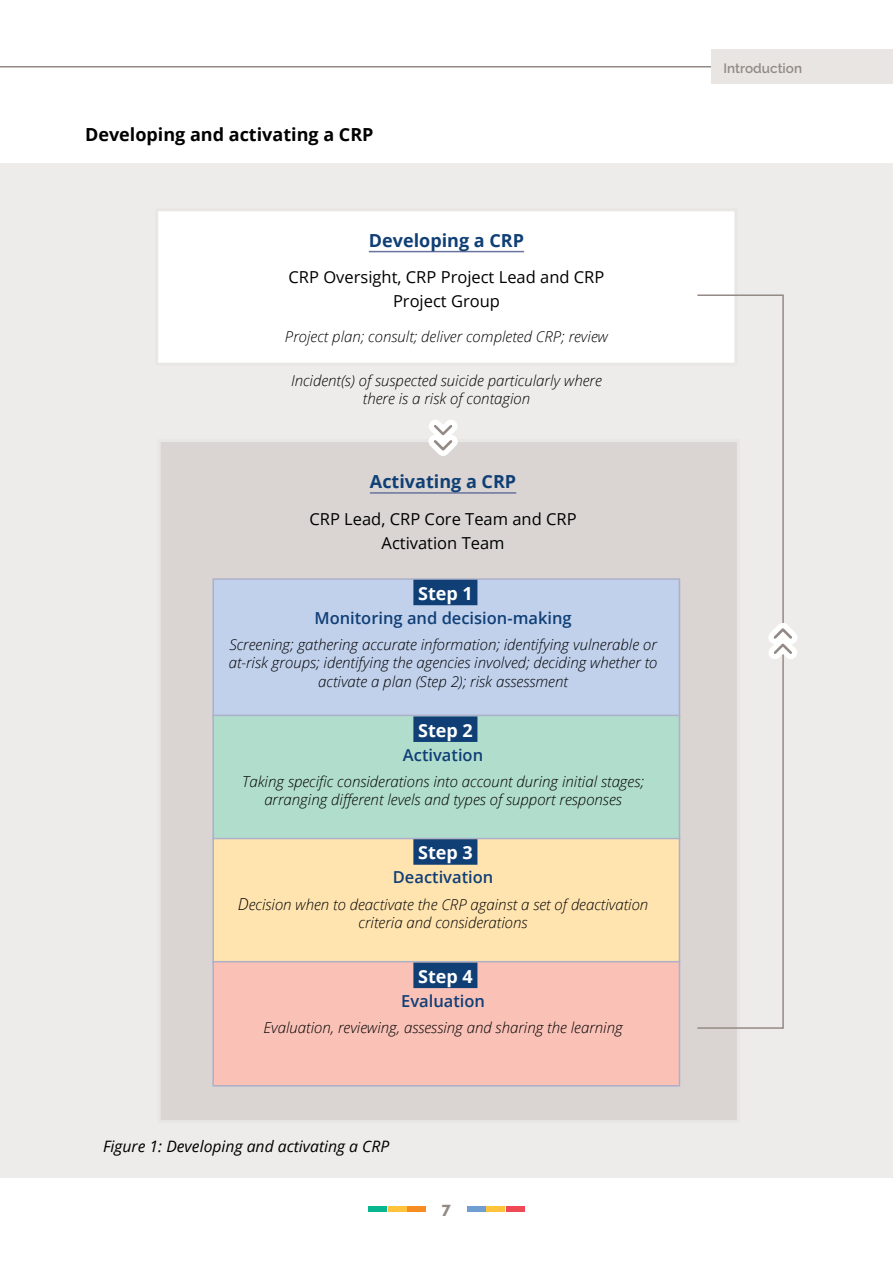
<style>
.page{position:relative;width:893px;height:1263px;background:#fff}
.page>*{position:absolute;margin:0;border:0;box-sizing:border-box;transform-origin:0 0}
.t1{font:700 18px "Open Sans";color:#103f76}
.t2{font:700 18px "Open Sans";color:#000}
.t3{font:700 18px "Open Sans";color:#fff}
.t4{font:16.5px/24px "Open Sans";color:#000;text-align:center}
.t5{font:600 16.5px "Open Sans";color:#103f76}
.t6{font:italic 15.75px "Open Sans";color:#000}
.t7{font:800 15.75px "Raleway";color:#948a85}
.t8{font:italic 300 15px/18px "Open Sans";color:#000;text-align:center}
.t9{font:600 13.5px "Raleway";color:#948a85}
.s1{font-size:16.5px}
</style>
<div class="page">
<div style="left:369px;top:1207px;width:18px;height:5px;background:#08b690"></div>
<div style="left:467px;top:1207px;width:18px;height:5px;background:#709ed3"></div>
<div style="left:388px;top:1207px;width:19px;height:5px;background:#ffc43b"></div>
<div style="left:486px;top:1207px;width:19px;height:5px;background:#ffc43b"></div>
<div style="left:408px;top:1207px;width:18px;height:5px;background:#f78d22"></div>
<div style="left:506px;top:1207px;width:18px;height:5px;background:#ef4956"></div>
<hr style="left:0;top:66px;width:730px;height:2px;background:#948a85">
<div style="left:711px;top:50px;width:182px;height:34px;background:#e8e5e3"></div>
<div style="left:0;top:164px;width:893px;height:1014px;background:#eeeceb"></div>
<div style="left:155px;top:208px;width:582px;height:158px;background:#fff;border:3px solid #e9e7e5"></div>
<div style="left:158px;top:439px;width:582px;height:684px;background:#dad5d3;border:3px solid #e9e7e5"></div>
<hr style="left:369px;top:251px;width:155px;height:1px;background:#68749d">
<div style="left:212px;top:578px;width:468px;height:139px;background:#c1d1ec;border:2px solid #acb0c8"></div>
<div style="left:212px;top:715px;width:468px;height:125px;background:#b1ddcd;border:2px solid #acb0c8"></div>
<div style="left:212px;top:838px;width:468px;height:125px;background:#ffe4b0;border:2px solid #acb0c8"></div>
<div style="left:212px;top:961px;width:468px;height:125px;background:#fac1b7;border:2px solid #acb0c8"></div>
<hr style="left:370px;top:492px;width:146px;height:2px;background:#68749d">
<div style="left:413px;top:580px;width:64px;height:25px;background:#103f76"></div>
<svg style="left:424px;top:420px;width:39px;height:36px"></svg>
<div style="left:413px;top:716px;width:64px;height:26px;background:#103f76"></div>
<div style="left:413px;top:839px;width:64px;height:26px;background:#103f76"></div>
<div style="left:413px;top:962px;width:64px;height:26px;background:#103f76"></div>
<div style="left:697px;top:294px;width:87px;height:735px;border:2px solid #948a85"></div>
<svg style="left:768px;top:619px;width:29px;height:44px"></svg>
<p class="t2" style="left:85px;top:122px;width:290px">Developing and activating a CRP</p>
<p class="t1" style="left:369px;top:227px;width:157px">Developing a CRP</p>
<p class="t4" style="left:289px;top:265px;width:317px">CRP Oversight, CRP Project Lead and CRP<br>Project Group</p>
<p class="t8" style="left:285px;top:327px;width:324px">Project plan; consult; deliver completed CRP; review</p>
<p class="t8" style="left:291px;top:371px;width:312px">Incident(s) of suspected suicide particularly where there is a risk of contagion</p>
<p class="t1" style="left:370px;top:469px;width:148px">Activating a CRP</p>
<p class="t4" style="left:309px;top:506px;width:269px">CRP Lead, CRP Core Team and CRP<br>Activation Team</p>
<p class="t3" style="left:418px;top:581px;width:56px">Step 1</p>
<p class="t5" style="left:314px;top:607px;width:259px">Monitoring and decision-making</p>
<p class="t8" style="left:229px;top:635px;width:430px">Screening; gathering accurate information; identifying vulnerable or at-risk groups; identifying the agencies involved; deciding whether to activate a plan (Step 2); risk assessment</p>
<p class="t3" style="left:418px;top:717px;width:56px">Step 2</p>
<p class="t5" style="left:403px;top:743px;width:82px">Activation</p>
<p class="t8" style="left:242px;top:772px;width:403px">Taking specific considerations into account during initial stages; arranging different levels and types of support responses</p>
<p class="t3" style="left:418px;top:840px;width:56px">Step 3</p>
<p class="t5" style="left:393px;top:866px;width:102px">Deactivation</p>
<p class="t8" style="left:238px;top:895px;width:412px"><span class="s1">D</span>ecision when to deactivate the CRP against a set of deactivation criteria and considerations</p>
<p class="t3" style="left:418px;top:963px;width:56px">Step 4</p>
<p class="t5" style="left:401px;top:989px;width:85px">Evaluation</p>
<p class="t8" style="left:263px;top:1018px;width:361px">Evaluation, reviewing, assessing and sharing the learning</p>
<p class="t6" style="left:103px;top:1135px;width:288px">Figure 1: Developing and activating a CRP</p>
<p class="t7" style="left:442px;top:1199px;width:11px">7</p>
<p class="t9" style="left:723px;top:61px;width:80px">Introduction</p>
</div>
